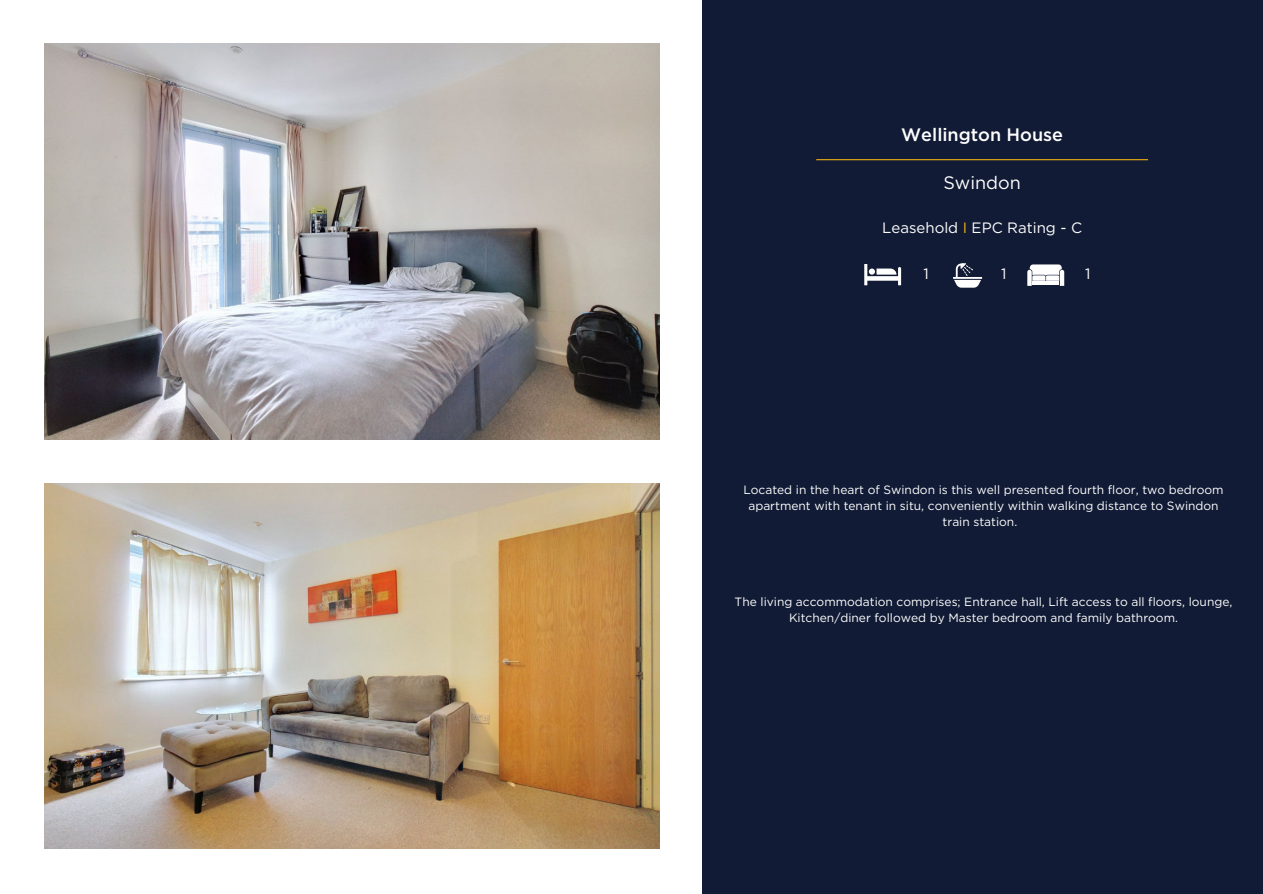
<style>
.page{position:relative;width:1263px;height:894px;background:#fff}
.page>*{position:absolute;margin:0;border:0;box-sizing:border-box;transform-origin:0 0}
.t1{font:500 18px "Gotham";color:#fff}
.t2{font:18px "Gotham";color:#fff}
.t3{font:15px "Gotham";color:#fff}
.t4{font:12px/16px "Gotham";color:#fff;text-align:center}
.s1{color:#efaf12}
</style>
<div class="page">
<img style="left:44px;top:44px;width:616px;height:395px">
<div style="left:702px;top:0;width:561px;height:893px;background:#111b35"></div>
<hr style="left:816px;top:159px;width:332px;height:1px;background:#efaf12">
<svg style="left:864px;top:264px;width:37px;height:21px"></svg>
<svg style="left:953px;top:263px;width:29px;height:24px"></svg>
<svg style="left:1027px;top:264px;width:37px;height:22px"></svg>
<img style="left:44px;top:483px;width:616px;height:365px">
<h1 class="t1" style="left:901px;top:123px;width:163px">Wellington House</h1>
<h1 class="t2" style="left:943px;top:171px;width:79px">Swindon</h1>
<p class="t3" style="left:882px;top:218px;width:201px">Leasehold <span class="s1">I</span> EPC Rating - C</p>
<p class="t3" style="left:923px;top:264px;width:7px">1</p>
<p class="t3" style="left:1001px;top:264px;width:7px">1</p>
<p class="t3" style="left:1085px;top:264px;width:7px">1</p>
<p class="t4" style="left:743px;top:481px;width:482px">Located in the heart of Swindon is this well presented fourth floor, two bedroom apartment with tenant in situ, conveniently within walking distance to Swindon train station.</p>
<p class="t4" style="left:735px;top:593px;width:499px">The living accommodation comprises; Entrance hall, Lift access to all floors, lounge,<br>Kitchen/diner followed by Master bedroom and family bathroom.</p>
</div>
